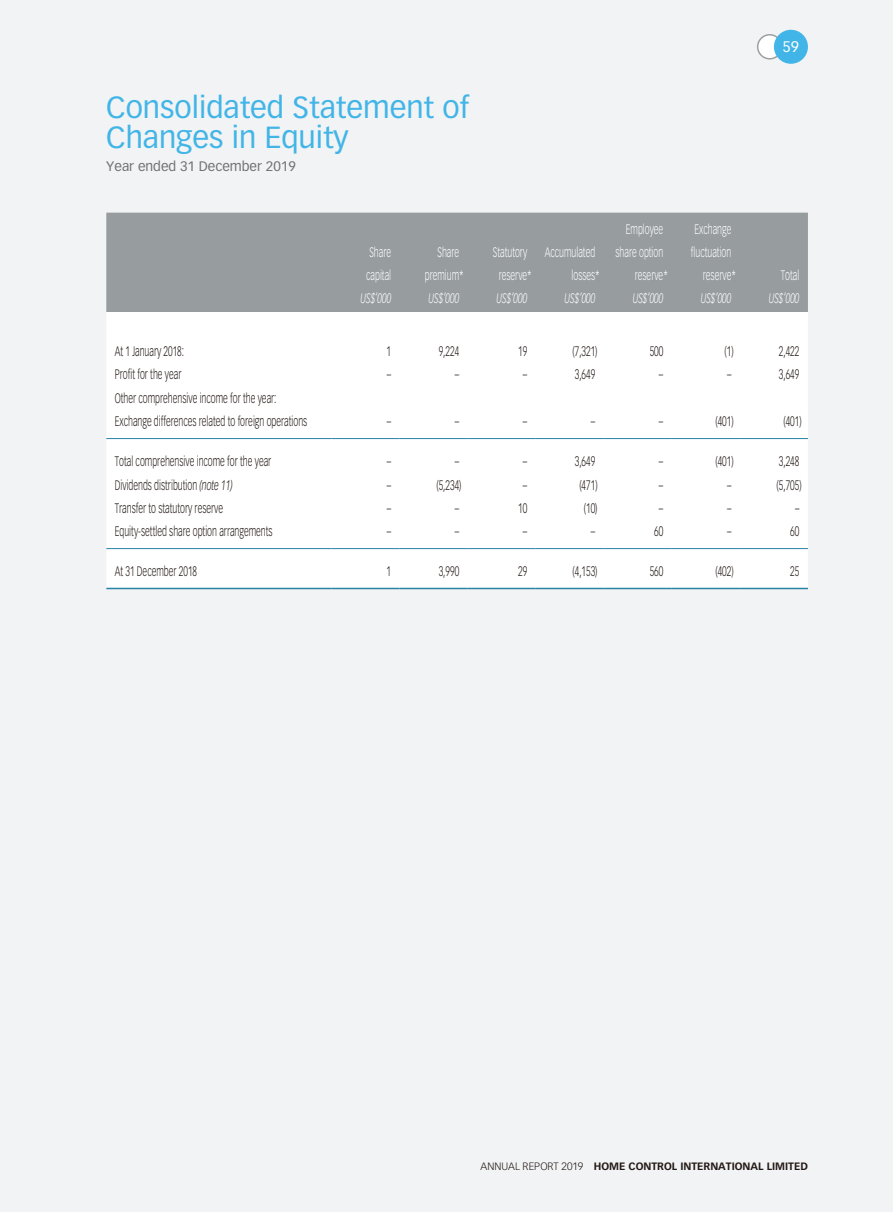
<style>
.page{position:relative;width:893px;height:1212px;background:#fff}
.page>*{position:absolute;margin:0;border:0;box-sizing:border-box;transform-origin:0 0}
.t1{font:30px/30px "Vectora LT Std";color:#41b5e7}
.t2{font:15px "Vectora LT Std";color:#fff}
.t3{font:300 13.5px/23.2px "Vectora LT Std";color:#231916;scale:.65 1}
.t4{font:300 13.5px/23.2px "Vectora LT Std";color:#fff;scale:.65 1}
.t5{font:italic 300 13.5px "Vectora LT Std";color:#fff;scale:.65 1}
.t6{font:13.5px "Vectora LT Std";color:#717171}
.t7{font:700 10.5px "Vectora LT Std";color:#231916}
.s1{font-style:italic}
.s2{font-weight:300}
</style>
<div class="page">
<div style="left:1px;top:0;width:892px;height:1212px;background:#f2f3f4"></div>
<div style="left:758px;top:35px;width:24px;height:24px;background:#fff;border-radius:50%"></div>
<div style="left:757px;top:34px;width:25px;height:26px;border:2px solid #9f9fa0;border-radius:50%"></div>
<div style="left:774px;top:30px;width:34px;height:34px;background:#41b5e7;border-radius:50%"></div>
<div style="left:106px;top:213px;width:702px;height:99px;background:#979c9f"></div>
<div style="left:106px;top:312px;width:702px;height:276px;background:#fff"></div>
<hr style="left:106px;top:438px;width:226px;height:1px;background:#2982a6">
<hr style="left:332px;top:438px;width:68px;height:1px;background:#2982a6">
<hr style="left:400px;top:438px;width:68px;height:1px;background:#2982a6">
<hr style="left:468px;top:438px;width:68px;height:1px;background:#2982a6">
<hr style="left:536px;top:438px;width:68px;height:1px;background:#2982a6">
<hr style="left:604px;top:438px;width:68px;height:1px;background:#2982a6">
<hr style="left:672px;top:438px;width:68px;height:1px;background:#2982a6">
<hr style="left:740px;top:438px;width:68px;height:1px;background:#2982a6">
<hr style="left:106px;top:548px;width:226px;height:1px;background:#2982a6">
<hr style="left:332px;top:548px;width:68px;height:1px;background:#2982a6">
<hr style="left:400px;top:548px;width:68px;height:1px;background:#2982a6">
<hr style="left:468px;top:548px;width:68px;height:1px;background:#2982a6">
<hr style="left:536px;top:548px;width:68px;height:1px;background:#2982a6">
<hr style="left:604px;top:548px;width:68px;height:1px;background:#2982a6">
<hr style="left:672px;top:548px;width:68px;height:1px;background:#2982a6">
<hr style="left:740px;top:548px;width:68px;height:1px;background:#2982a6">
<hr style="left:106px;top:588px;width:226px;height:1px;background:#2982a6">
<hr style="left:332px;top:588px;width:68px;height:1px;background:#2982a6">
<hr style="left:400px;top:588px;width:68px;height:1px;background:#2982a6">
<hr style="left:468px;top:588px;width:68px;height:1px;background:#2982a6">
<hr style="left:536px;top:588px;width:68px;height:1px;background:#2982a6">
<hr style="left:604px;top:588px;width:68px;height:1px;background:#2982a6">
<hr style="left:672px;top:588px;width:68px;height:1px;background:#2982a6">
<hr style="left:740px;top:588px;width:68px;height:1px;background:#2982a6">
<h1 class="t1" style="left:106px;top:95px;width:364px">Consolidated Statement of<br>Changes in Equity</h1>
<p class="t6" style="left:106px;top:159px;width:191px">Year ended 31 December 2019</p>
<p class="t4" style="left:366px;top:241px;width:40px">Share capital</p>
<p class="t4" style="left:425px;top:241px;width:62px;text-indent:13px">Share premium*</p>
<p class="t4" style="left:493px;top:241px;width:62px;text-align:center">Statutory reserve*</p>
<p class="t4" style="left:572px;top:241px;width:45px;text-indent:-27px">Accumulated losses*</p>
<p class="t4" style="left:626px;top:218px;width:59px">Employee</p>
<p class="t4" style="left:616px;top:241px;width:75px">share option</p>
<p class="t4" style="left:635px;top:264px;width:53px">reserve*</p>
<p class="t2" style="left:783px;top:39px;width:18px">59</p>
<p class="t4" style="left:694px;top:218px;width:58px">Exchange</p>
<p class="t4" style="left:691px;top:241px;width:64px">fluctuation</p>
<p class="t4" style="left:703px;top:264px;width:53px">reserve*</p>
<p class="t4" style="left:781px;top:264px;width:30px">Total</p>
<p class="t5" style="left:360px;top:292px;width:49px">US$’000</p>
<p class="t5" style="left:429px;top:292px;width:49px">US$’000</p>
<p class="t5" style="left:497px;top:292px;width:49px">US$’000</p>
<p class="t5" style="left:565px;top:292px;width:49px">US$’000</p>
<p class="t5" style="left:633px;top:292px;width:49px">US$’000</p>
<p class="t5" style="left:701px;top:292px;width:49px">US$’000</p>
<p class="t5" style="left:769px;top:292px;width:49px">US$’000</p>
<p class="t3" style="left:115px;top:341px;width:108px">At 1 January 2018:</p>
<p class="t3" style="left:387px;top:341px;width:9px">1</p>
<p class="t3" style="left:439px;top:341px;width:33px">9,224</p>
<p class="t3" style="left:518px;top:341px;width:16px">19</p>
<p class="t3" style="left:572px;top:341px;width:40px">(7,321)</p>
<p class="t3" style="left:650px;top:341px;width:23px">500</p>
<p class="t3" style="left:724px;top:341px;width:16px">(1)</p>
<p class="t3" style="left:779px;top:341px;width:33px">2,422</p>
<p class="t3" style="left:115px;top:364px;width:104px">Profit for the year</p>
<p class="t3" style="left:387px;top:364px;width:8px">–</p>
<p class="t3" style="left:455px;top:364px;width:8px">–</p>
<p class="t3" style="left:523px;top:364px;width:8px">–</p>
<p class="t3" style="left:575px;top:364px;width:33px">3,649</p>
<p class="t3" style="left:659px;top:364px;width:8px">–</p>
<p class="t3" style="left:727px;top:364px;width:8px">–</p>
<p class="t3" style="left:779px;top:364px;width:33px">3,649</p>
<p class="t3" style="left:115px;top:387px;width:298px">Other comprehensive income for the year:<br>Exchange differences related to foreign operations</p>
<p class="t3" style="left:387px;top:410px;width:8px">–</p>
<p class="t3" style="left:455px;top:410px;width:8px">–</p>
<p class="t3" style="left:523px;top:410px;width:8px">–</p>
<p class="t3" style="left:591px;top:410px;width:8px">–</p>
<p class="t3" style="left:659px;top:410px;width:8px">–</p>
<p class="t3" style="left:715px;top:410px;width:30px">(401)</p>
<p class="t3" style="left:783px;top:410px;width:30px">(401)</p>
<p class="t3" style="left:115px;top:451px;width:242px">Total comprehensive income for the year</p>
<p class="t3" style="left:387px;top:451px;width:8px">–</p>
<p class="t3" style="left:455px;top:451px;width:8px">–</p>
<p class="t3" style="left:523px;top:451px;width:8px">–</p>
<p class="t3" style="left:575px;top:451px;width:33px">3,649</p>
<p class="t3" style="left:659px;top:451px;width:8px">–</p>
<p class="t3" style="left:715px;top:451px;width:30px">(401)</p>
<p class="t3" style="left:779px;top:451px;width:33px">3,248</p>
<p class="t3" style="left:115px;top:474px;width:183px">Dividends distribution <span class="s1">(note 11)</span></p>
<p class="t3" style="left:387px;top:474px;width:8px">–</p>
<p class="t3" style="left:436px;top:474px;width:40px">(5,234)</p>
<p class="t3" style="left:523px;top:474px;width:8px">–</p>
<p class="t3" style="left:579px;top:474px;width:30px">(471)</p>
<p class="t3" style="left:659px;top:474px;width:8px">–</p>
<p class="t3" style="left:727px;top:474px;width:8px">–</p>
<p class="t3" style="left:777px;top:474px;width:40px">(5,705)</p>
<p class="t3" style="left:115px;top:497px;width:168px">Transfer to statutory reserve</p>
<p class="t3" style="left:387px;top:497px;width:8px">–</p>
<p class="t3" style="left:455px;top:497px;width:8px">–</p>
<p class="t3" style="left:518px;top:497px;width:16px">10</p>
<p class="t3" style="left:584px;top:497px;width:23px">(10)</p>
<p class="t3" style="left:659px;top:497px;width:8px">–</p>
<p class="t3" style="left:727px;top:497px;width:8px">–</p>
<p class="t3" style="left:795px;top:497px;width:8px">–</p>
<p class="t3" style="left:115px;top:520px;width:244px">Equity-settled share option arrangements</p>
<p class="t3" style="left:387px;top:520px;width:8px">–</p>
<p class="t3" style="left:455px;top:520px;width:8px">–</p>
<p class="t3" style="left:523px;top:520px;width:8px">–</p>
<p class="t3" style="left:591px;top:520px;width:8px">–</p>
<p class="t3" style="left:654px;top:520px;width:16px">60</p>
<p class="t3" style="left:727px;top:520px;width:8px">–</p>
<p class="t3" style="left:790px;top:520px;width:16px">60</p>
<p class="t3" style="left:115px;top:561px;width:128px">At 31 December 2018</p>
<p class="t3" style="left:387px;top:561px;width:9px">1</p>
<p class="t3" style="left:439px;top:561px;width:33px">3,990</p>
<p class="t3" style="left:518px;top:561px;width:16px">29</p>
<p class="t3" style="left:572px;top:561px;width:40px">(4,153)</p>
<p class="t3" style="left:650px;top:561px;width:23px">560</p>
<p class="t3" style="left:715px;top:561px;width:30px">(402)</p>
<p class="t3" style="left:790px;top:561px;width:16px">25</p>
<p class="t7" style="left:481px;top:1161px;width:329px"><span class="s2">ANNUAL REPORT 2019</span> HOME CONTROL INTERNATIONAL LIMITED</p>
</div>
